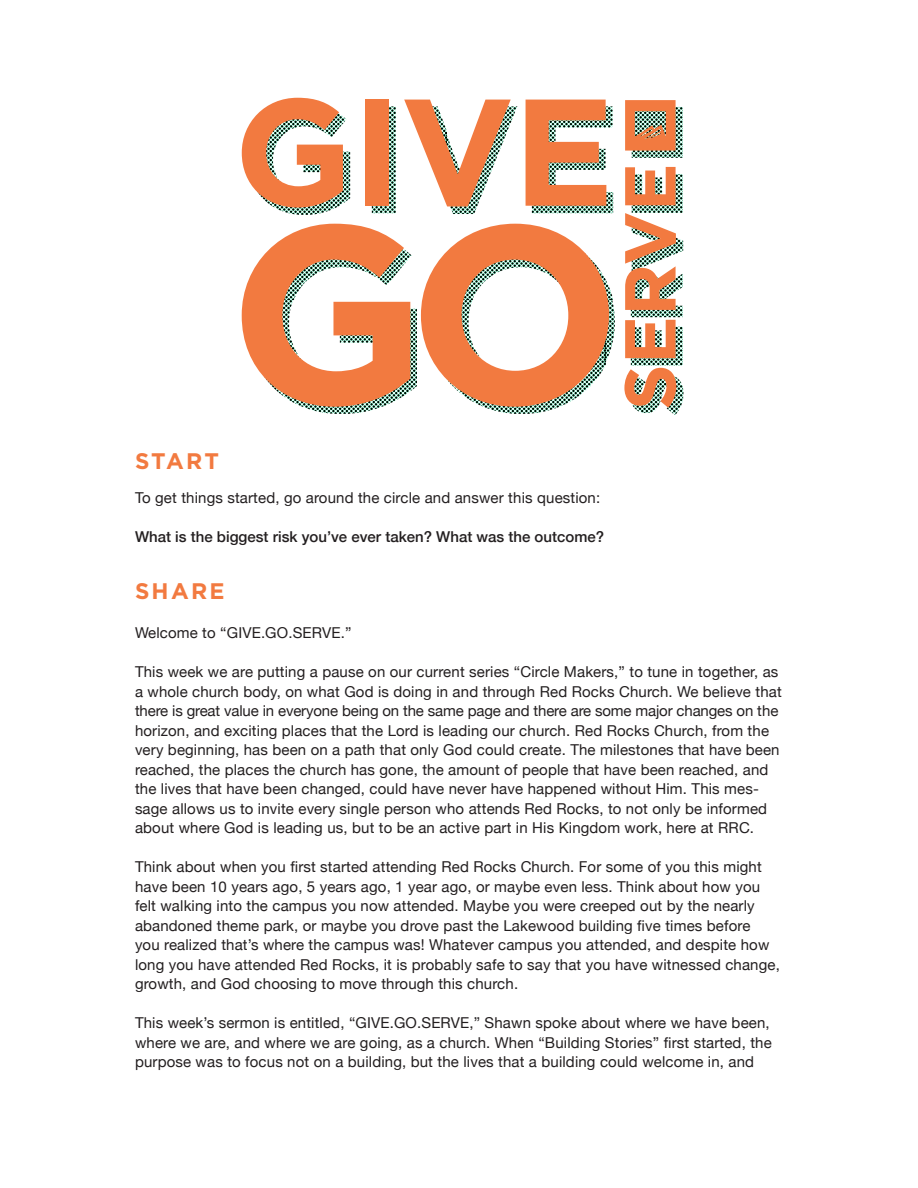
<style>
.page{position:relative;width:918px;height:1188px;background:#fff}
.page>*{position:absolute;margin:0;border:0;box-sizing:border-box;transform-origin:0 0}
.t1{font:700 22.5px "Gotham";letter-spacing:.1em;color:#f27a40}
.t2{font:15px/19.5px "Helvetica Neue";letter-spacing:.01em;color:#231f20}
.t3{font:500 15px "Helvetica Neue";color:#231f20}
</style>
<div class="page">
<img style="left:241px;top:97px;width:443px;height:318px">
<svg style="left:242px;top:224px;width:168px;height:183px"></svg>
<svg style="left:421px;top:224px;width:188px;height:183px"></svg>
<svg style="left:242px;top:98px;width:101px;height:110px"></svg>
<div style="left:365px;top:100px;width:23px;height:106px;background:#f27a40"></div>
<svg style="left:404px;top:100px;width:107px;height:106px"></svg>
<svg style="left:526px;top:100px;width:80px;height:106px"></svg>
<svg style="left:624px;top:368px;width:52px;height:40px"></svg>
<svg style="left:625px;top:320px;width:51px;height:38px"></svg>
<svg style="left:625px;top:213px;width:51px;height:97px"></svg>
<svg style="left:625px;top:167px;width:51px;height:38px"></svg>
<svg style="left:625px;top:100px;width:51px;height:51px;background:#d18354"></svg>
<p class="t1" style="left:135px;top:447px;width:86px">START</p>
<p class="t2" style="left:135px;top:489px;width:467px">To get things started, go around the circle and answer this question:</p>
<p class="t3" style="left:135px;top:525px;width:471px">What is the biggest risk you’ve ever taken? What was the outcome?</p>
<p class="t1" style="left:135px;top:576px;width:91px">SHARE</p>
<p class="t2" style="left:135px;top:624px;width:218px">Welcome to “GIVE.GO.SERVE.”</p>
<p class="t2" style="left:135px;top:663px;width:648px">This week we are putting a pause on our current series “Circle Makers,” to tune in together, as a whole church body, on what God is doing in and through Red Rocks Church. We believe that there is great value in everyone being on the same page and there are some major changes on the horizon, and exciting places that the Lord is leading our church. Red Rocks Church, from the very beginning, has been on a path that only God could create. The milestones that have been reached, the places the church has gone, the amount of people that have been reached, and the lives that have been changed, could have never have happened without Him. This mes&shy;sage allows us to invite every single person who attends Red Rocks, to not only be informed about where God is leading us, but to be an active part in His Kingdom work, here at RRC.</p>
<p class="t2" style="left:135px;top:858px;width:646px">Think about when you first started attending Red Rocks Church. For some of you this might have been 10 years ago, 5 years ago, 1 year ago, or maybe even less. Think about how you felt walking into the campus you now attended. Maybe you were creeped out by the nearly abandoned theme park, or maybe you drove past the Lakewood building five times before<br>you realized that’s where the campus was! Whatever campus you attended, and despite how long you have attended Red Rocks, it is probably safe to say that you have witnessed change, growth, and God choosing to move through this church.</p>
<p class="t2" style="left:135px;top:1014px;width:638px">This week’s sermon is entitled, “GIVE.GO.SERVE,” Shawn spoke about where we have been, where we are, and where we are going, as a church. When “Building Stories” first started, the purpose was to focus not on a building, but the lives that a building could welcome in, and</p>
</div>
